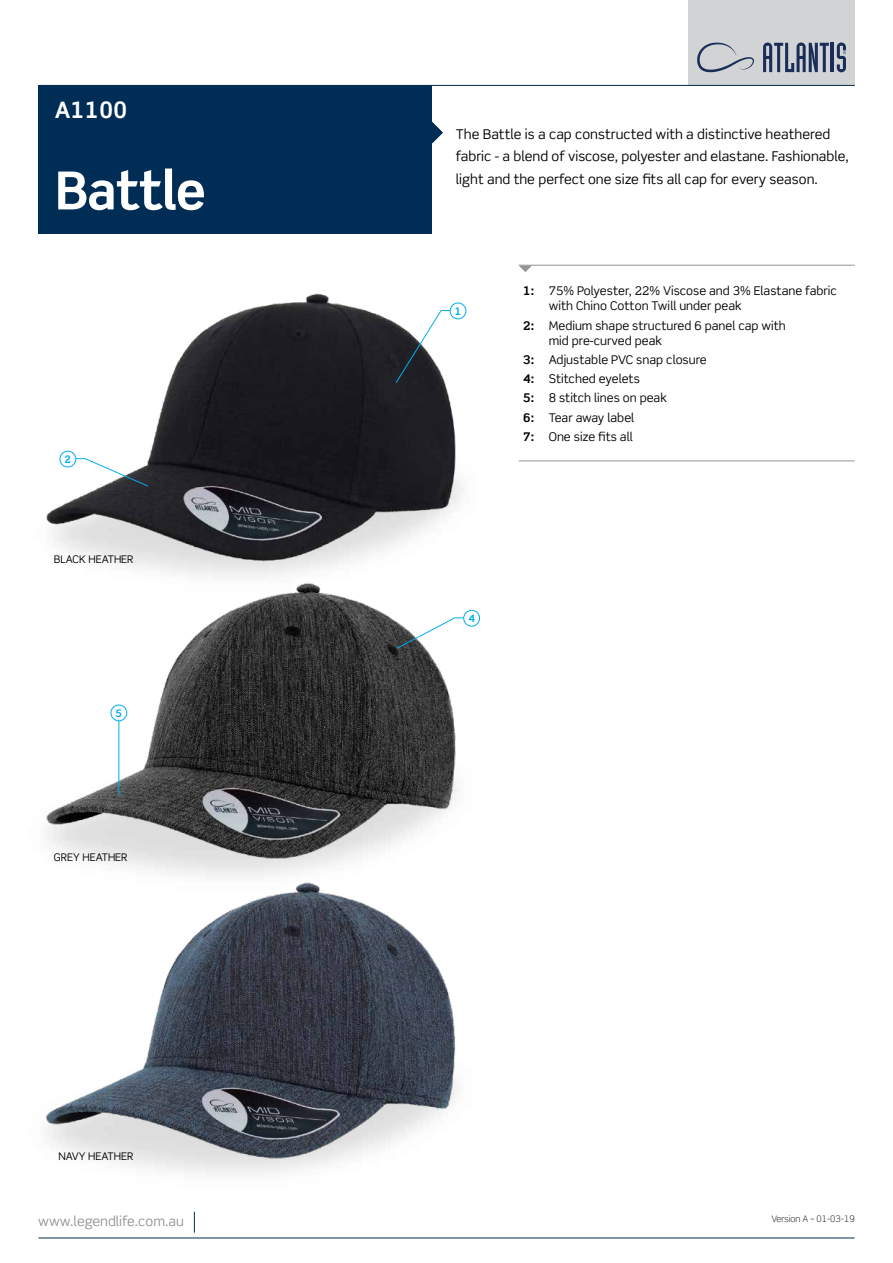
<style>
.page{position:relative;width:893px;height:1263px;background:#fff}
.page>*{position:absolute;margin:0;border:0;box-sizing:border-box;transform-origin:0 0}
.t1{font:700 52.5px "Scene Std";letter-spacing:-.02em;color:#fff}
.t2{font:700 22.65px "Scene Std";color:#fff}
.t3{font:13.5px/22.5px "Scene Std";color:#000}
.t4{font:13.5px "Scene Std";color:#939598}
.t5{font:12px/19.2px "Scene Std";color:#000}
.t6{font:10.5px "Scene Std";color:#000}
.t7{font:700 10.35px "Scene Std";color:#00aeef}
.t8{font:300 9px "Scene Std";color:#000}
.s1{font-weight:700}
</style>
<div class="page">
<img style="left:160px;top:569px;width:320px;height:46px">
<img style="left:46px;top:293px;width:417px;height:276px">
<img style="left:39px;top:578px;width:425px;height:288px">
<img style="left:39px;top:878px;width:423px;height:288px">
<div style="left:688px;top:0;width:167px;height:86px;background:#d1d3d4"></div>
<hr style="left:519px;top:265px;width:336px;height:1px;background:#939598">
<hr style="left:38px;top:85px;width:817px;height:1px;background:#002d56">
<hr style="left:38px;top:1237px;width:817px;height:1px;background:#002d56">
<hr style="left:519px;top:460px;width:336px;height:1px;background:#939598">
<svg style="left:194px;top:1212px;width:1px;height:21px"></svg>
<svg style="left:519px;top:266px;width:13px;height:6px"></svg>
<svg style="left:432px;top:122px;width:11px;height:21px"></svg>
<div style="left:38px;top:85px;width:394px;height:149px;background:#002d56"></div>
<svg style="left:697px;top:43px;width:57px;height:29px"></svg>
<svg style="left:763px;top:43px;width:66px;height:29px"></svg>
<hr style="left:831px;top:43px;width:3px;height:29px;background:#1a2d58">
<svg style="left:837px;top:43px;width:9px;height:29px"></svg>
<div style="left:450px;top:303px;width:16px;height:16px;border:1px solid #00aeef;border-radius:50%"></div>
<svg style="left:395px;top:310px;width:56px;height:74px"></svg>
<div style="left:463px;top:610px;width:17px;height:16px;border:1px solid #00aeef;border-radius:50%"></div>
<svg style="left:396px;top:617px;width:68px;height:32px"></svg>
<div style="left:60px;top:451px;width:16px;height:16px;border:1px solid #00aeef;border-radius:50%"></div>
<svg style="left:75px;top:458px;width:74px;height:29px"></svg>
<div style="left:111px;top:705px;width:16px;height:16px;border:1px solid #00aeef;border-radius:50%"></div>
<hr style="left:118px;top:721px;width:1px;height:74px;background:#00aeef">
<h2 class="t2" style="left:55px;top:96px;width:74px">A1100</h2>
<h1 class="t1" style="left:55px;top:158px;width:152px">Battle</h1>
<p class="t7" style="left:65px;top:452px;width:8px">2</p>
<p class="t6" style="left:54px;top:552px;width:81px">BLACK HEATHER</p>
<p class="t7" style="left:116px;top:706px;width:8px">5</p>
<p class="t6" style="left:54px;top:851px;width:75px">GREY HEATHER</p>
<p class="t6" style="left:59px;top:1150px;width:76px">NAVY HEATHER</p>
<p class="t4" style="left:38px;top:1213px;width:147px">www.legendlife.com.au</p>
<p class="t3" style="left:456px;top:123px;width:394px">The Battle is a cap constructed with a distinctive heathered fabric - a blend of viscose, polyester and elastane. Fashionable, light and the perfect one size fits all cap for every season.</p>
<p class="t7" style="left:455px;top:304px;width:8px">1</p>
<p class="t5" style="left:549px;top:283px;width:290px;line-height:15px;text-indent:-26px"><span class="s1">1:</span> 75% Polyester, 22% Viscose and 3% Elastane fabric with Chino Cotton Twill under peak</p>
<p class="t5" style="left:549px;top:318px;width:239px;line-height:15px;text-indent:-26px"><span class="s1">2:</span> Medium shape structured 6 panel cap with mid pre-curved peak</p>
<p class="t5" style="left:523px;top:350px;width:185px"><span class="s1">3:</span> Adjustable PVC snap closure<br><span class="s1">4:</span> Stitched eyelets<br><span class="s1">5:</span> 8 stitch lines on peak<br><span class="s1">6:</span> Tear away label<br><span class="s1">7:</span> One size fits all</p>
<p class="t7" style="left:468px;top:612px;width:8px">4</p>
<p class="t8" style="left:771px;top:1213px;width:85px">Version A – 01-03-19</p>
</div>
